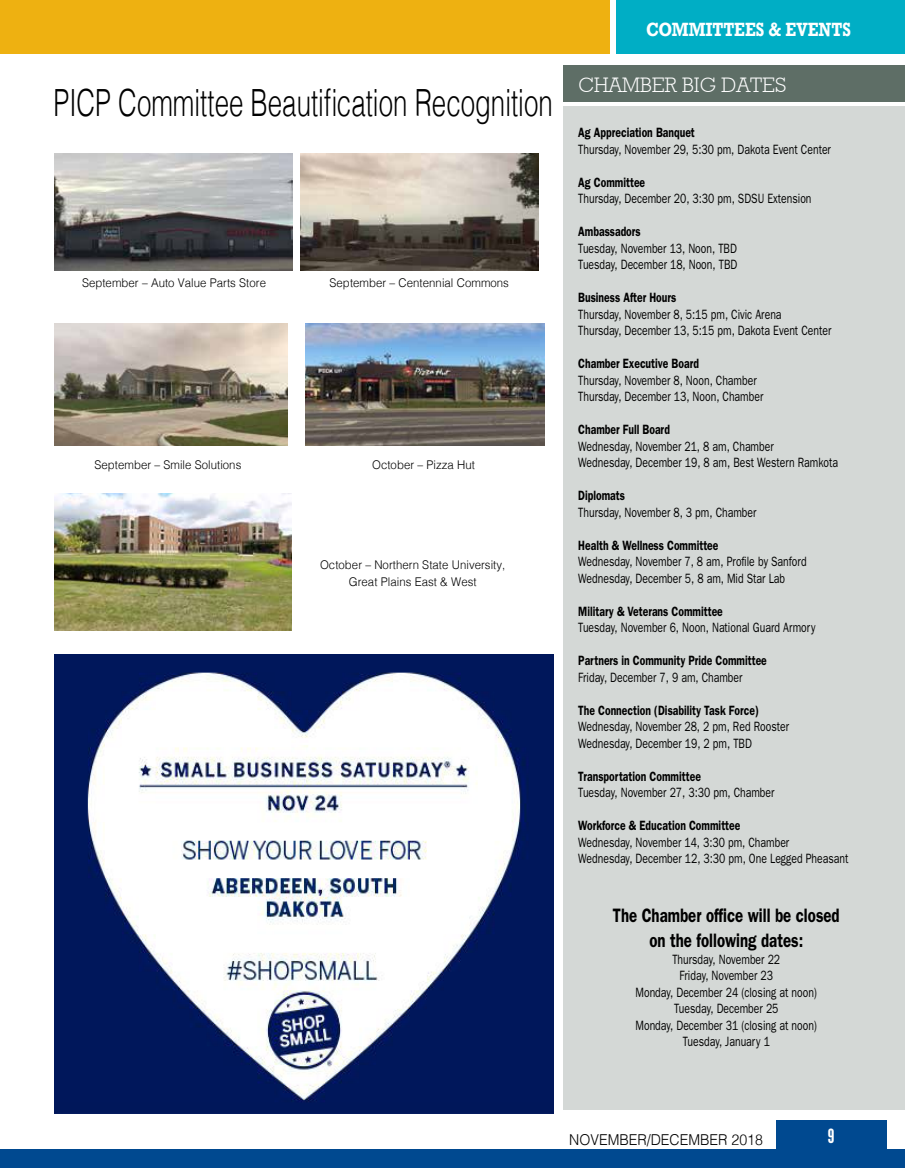
<style>
.page{position:relative;width:905px;height:1168px;background:#fff}
.page>*{position:absolute;margin:0;border:0;box-sizing:border-box;transform-origin:0 0}
.t1{font:300 37.5px "Helvetica";color:#000;scale:.69 1}
.t2{font:300 21px "Rockwell";color:#fff}
.t3{font:600 19.5px/25.5px "Franklin Gothic";color:#000;text-align:center;scale:.77 1}
.t4{font:19.5px "League Gothic";color:#fff}
.t5{font:700 18px "Rockwell";color:#fff;scale:.83 1}
.t6{font:300 15px "Helvetica";color:#000;scale:.94 1}
.t7{font:13.5px/16.5px "Franklin Gothic";color:#000;scale:.77 1}
.t8{font:600 13.5px "Franklin Gothic";color:#000;scale:.77 1}
.t9{font:300 12px/16.5px "Helvetica";letter-spacing:.005em;color:#000;text-align:center;scale:.95 1}
</style>
<div class="page">
<div style="left:775px;top:1120px;width:111px;height:48px;background:#004990"></div>
<div style="left:0;top:1149px;width:904px;height:19px;background:#004990"></div>
<div style="left:616px;top:0;width:288px;height:54px;background:#00aec5"></div>
<div style="left:0;top:0;width:609px;height:54px;background:#eeb111"></div>
<div style="left:563px;top:106px;width:341px;height:1003px;background:#d4d8d6"></div>
<div style="left:563px;top:66px;width:341px;height:36px;background:#5e6e66"></div>
<img style="left:55px;top:153px;width:238px;height:117px">
<img style="left:300px;top:153px;width:238px;height:117px">
<img style="left:54px;top:494px;width:237px;height:137px">
<img style="left:306px;top:323px;width:238px;height:123px">
<img style="left:54px;top:323px;width:233px;height:123px">
<img style="left:54px;top:654px;width:500px;height:460px">
<h1 class="t1" style="left:54px;top:70px;width:725px">PICP Committee Beautification Recognition</h1>
<p class="t9" style="left:82px;top:273px;width:195px">September – Auto Value Parts Store</p>
<p class="t9" style="left:329px;top:273px;width:190px">September – Centennial Commons</p>
<p class="t9" style="left:94px;top:456px;width:156px">September – Smile Solutions</p>
<p class="t9" style="left:372px;top:456px;width:110px">October – Pizza Hut</p>
<p class="t9" style="left:320px;top:556px;width:197px">October – Northern State University,<br>Great Plains East &amp; West</p>
<h3 class="t5" style="left:646px;top:18px;width:248px">COMMITTEES &amp; EVENTS</h3>
<h2 class="t2" style="left:578px;top:73px;width:210px">CHAMBER BIG DATES</h2>
<p class="t8" style="left:578px;top:125px;width:153px">Ag Appreciation Banquet</p>
<p class="t7" style="left:578px;top:141px;width:329px">Thursday, November 29, 5:30 pm, Dakota Event Center</p>
<p class="t8" style="left:578px;top:174px;width:88px">Ag Committee</p>
<p class="t7" style="left:578px;top:190px;width:304px">Thursday, December 20, 3:30 pm, SDSU Extension</p>
<p class="t8" style="left:578px;top:224px;width:82px">Ambassadors</p>
<p class="t7" style="left:578px;top:240px;width:208px">Tuesday, November 13, Noon, TBD<br>Tuesday, December 18, Noon, TBD</p>
<p class="t8" style="left:578px;top:290px;width:129px">Business After Hours</p>
<p class="t7" style="left:578px;top:306px;width:330px">Thursday, November 8, 5:15 pm, Civic Arena<br>Thursday, December 13, 5:15 pm, Dakota Event Center</p>
<p class="t8" style="left:578px;top:356px;width:158px">Chamber Executive Board</p>
<p class="t7" style="left:578px;top:372px;width:242px">Thursday, November 8, Noon, Chamber<br>Thursday, December 13, Noon, Chamber</p>
<p class="t8" style="left:578px;top:422px;width:121px">Chamber Full Board</p>
<p class="t7" style="left:578px;top:438px;width:339px">Wednesday, November 21, 8 am, Chamber<br>Wednesday, December 19, 8 am, Best Western Ramkota</p>
<p class="t8" style="left:578px;top:488px;width:62px">Diplomats</p>
<p class="t7" style="left:578px;top:504px;width:233px">Thursday, November 8, 3 pm, Chamber</p>
<p class="t8" style="left:578px;top:537px;width:184px">Health &amp; Wellness Committee</p>
<p class="t7" style="left:578px;top:553px;width:298px">Wednesday, November 7, 8 am, Profile by Sanford<br>Wednesday, December 5, 8 am, Mid Star Lab</p>
<p class="t8" style="left:578px;top:603px;width:189px">Military &amp; Veterans Committee</p>
<p class="t7" style="left:578px;top:619px;width:309px">Tuesday, November 6, Noon, National Guard Armory</p>
<p class="t8" style="left:578px;top:653px;width:246px">Partners in Community Pride Committee</p>
<p class="t7" style="left:578px;top:669px;width:215px">Friday, December 7, 9 am, Chamber</p>
<p class="t8" style="left:578px;top:702px;width:236px">The Connection (Disability Task Force)</p>
<p class="t7" style="left:578px;top:718px;width:275px">Wednesday, November 28, 2 pm, Red Rooster<br>Wednesday, December 19, 2 pm, TBD</p>
<p class="t8" style="left:578px;top:768px;width:161px">Transportation Committee</p>
<p class="t7" style="left:578px;top:784px;width:256px">Tuesday, November 27, 3:30 pm, Chamber</p>
<p class="t8" style="left:578px;top:818px;width:212px">Workforce &amp; Education Committee</p>
<p class="t7" style="left:578px;top:833px;width:352px">Wednesday, November 14, 3:30 pm, Chamber<br>Wednesday, December 12, 3:30 pm, One Legged Pheasant</p>
<h3 class="t3" style="left:613px;top:902px;width:296px">The Chamber office will be closed on the following dates:</h3>
<p class="t7" style="left:635px;top:951px;width:237px;text-align:center">Thursday, November 22<br>Friday, November 23<br>Monday, December 24 (closing at noon)<br>Tuesday, December 25<br>Monday, December 31 (closing at noon)<br>Tuesday, January 1</p>
<p class="t6" style="left:569px;top:1127px;width:207px">NOVEMBER/DECEMBER 2018</p>
<h3 class="t4" style="left:828px;top:1125px;width:8px">9</h3>
</div>
